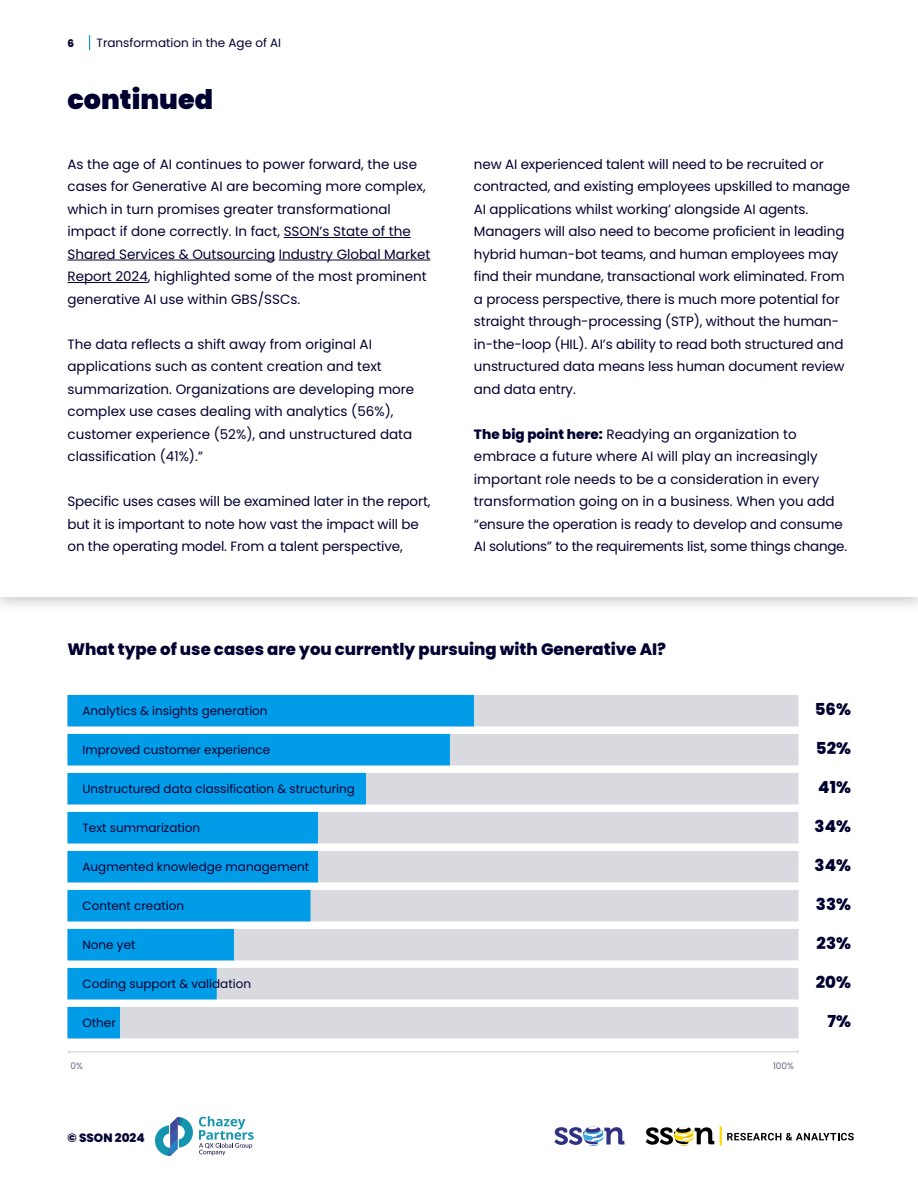
<style>
.page{position:relative;width:918px;height:1188px;background:#fff}
.page>*{position:absolute;margin:0;border:0;box-sizing:border-box;transform-origin:0 0}
.t1{font:900 27px "Poppins";color:#000030}
.t2{font:800 16.5px "Poppins";color:#000030}
.t3{font:13.5px/22.5px "Poppins";letter-spacing:-.01em;color:#000030}
.t4{font:12px "Poppins";color:#000030}
.t5{font:800 12px "Poppins";color:#000030}
.t6{font:800 10.5px "Poppins";color:#000030}
.t7{font:9px "Poppins";color:#666683}
.s1{font-weight:800}
</style>
<div class="page">
<div style="left:0;top:0;width:918px;height:615px;background:#000;opacity:.2"></div>
<div style="left:0;top:0;width:918px;height:597px;background:#fff"></div>
<svg style="left:554px;top:1126px;width:70px;height:20px"></svg>
<svg style="left:646px;top:1126px;width:68px;height:20px"></svg>
<hr style="left:720px;top:1126px;width:2px;height:20px;background:#ffda00">
<svg style="left:727px;top:1133px;width:127px;height:7px"></svg>
<svg style="left:89px;top:35px;width:1px;height:15px"></svg>
<svg style="left:155px;top:1117px;width:38px;height:39px"></svg>
<svg style="left:199px;top:1116px;width:55px;height:39px"></svg>
<div style="left:68px;top:1007px;width:731px;height:31px;background:#d9d9e0"></div>
<div style="left:68px;top:1007px;width:52px;height:31px;background:#009ce8"></div>
<div style="left:68px;top:695px;width:731px;height:31px;background:#d9d9e0"></div>
<div style="left:68px;top:695px;width:406px;height:31px;background:#009ce8"></div>
<div style="left:68px;top:734px;width:731px;height:31px;background:#d9d9e0"></div>
<div style="left:68px;top:734px;width:382px;height:31px;background:#009ce8"></div>
<div style="left:68px;top:773px;width:731px;height:31px;background:#d9d9e0"></div>
<div style="left:68px;top:773px;width:298px;height:31px;background:#009ce8"></div>
<div style="left:68px;top:812px;width:731px;height:31px;background:#d9d9e0"></div>
<div style="left:68px;top:812px;width:250px;height:31px;background:#009ce8"></div>
<div style="left:68px;top:851px;width:731px;height:31px;background:#d9d9e0"></div>
<div style="left:68px;top:851px;width:250px;height:31px;background:#009ce8"></div>
<div style="left:68px;top:890px;width:731px;height:31px;background:#d9d9e0"></div>
<div style="left:68px;top:890px;width:242px;height:31px;background:#009ce8"></div>
<div style="left:68px;top:929px;width:731px;height:31px;background:#d9d9e0"></div>
<div style="left:68px;top:929px;width:166px;height:31px;background:#009ce8"></div>
<div style="left:68px;top:968px;width:731px;height:31px;background:#d9d9e0"></div>
<div style="left:68px;top:968px;width:149px;height:31px;background:#009ce8"></div>
<hr style="left:69px;top:1051px;width:729px;height:1px;background:#ccccd6">
<svg style="left:68px;top:259px;width:363px;height:2px"></svg>
<p class="t4" style="left:97px;top:36px;width:186px">Transformation in the Age of AI</p>
<p class="t6" style="left:68px;top:38px;width:8px">6</p>
<h1 class="t1" style="left:68px;top:84px;width:147px">continued</h1>
<p class="t3" style="left:68px;top:153px;width:364px">As the age of AI continues to power forward, the use cases for Generative AI are becoming more complex, which in turn promises greater transformational impact if done correctly. In fact, SSON’s State of the Shared Services &amp; Outsourcing Industry Global Market Report 2024, highlighted some of the most prominent generative AI use within GBS/SSCs.</p>
<p class="t3" style="left:68px;top:333px;width:348px">The data reflects a shift away from original AI applications such as content creation and text summarization. Organizations are developing more complex use cases dealing with analytics (56%), customer experience (52%), and unstructured data classification (41%).”</p>
<p class="t3" style="left:68px;top:490px;width:364px">Specific uses cases will be examined later in the report, but it is important to note how vast the impact will be on the operating model. From a talent perspective,</p>
<p class="t3" style="left:474px;top:153px;width:378px">new AI experienced talent will need to be recruited or contracted, and existing employees upskilled to manage AI applications whilst working’ alongside AI agents.<br>Managers will also need to become proficient in leading hybrid human-bot teams, and human employees may find their mundane, transactional work eliminated. From a process perspective, there is much more potential for straight through-processing (STP), without the human&shy;in-the-loop (HIL). AI’s ability to read both structured and unstructured data means less human document review and data entry.</p>
<p class="t3" style="left:474px;top:423px;width:375px"><span class="s1">The big point here:</span> Readying an organization to embrace a future where AI will play an increasingly important role needs to be a consideration in every transformation going on in a business. When you add “ensure the operation is ready to develop and consume AI solutions” to the requirements list, some things change.</p>
<p class="t2" style="left:68px;top:639px;width:600px">What type of use cases are you currently pursuing with Generative AI?</p>
<p class="t4" style="left:82px;top:704px;width:187px">Analytics &amp; insights generation</p>
<p class="t4" style="left:82px;top:743px;width:189px">Improved customer experience</p>
<p class="t4" style="left:82px;top:782px;width:274px">Unstructured data classification &amp; structuring</p>
<p class="t4" style="left:82px;top:821px;width:119px">Text summarization</p>
<p class="t4" style="left:82px;top:860px;width:228px">Augmented knowledge management</p>
<p class="t4" style="left:82px;top:899px;width:103px">Content creation</p>
<p class="t4" style="left:82px;top:938px;width:55px">None yet</p>
<p class="t4" style="left:82px;top:977px;width:170px">Coding support &amp; validation</p>
<p class="t4" style="left:82px;top:1016px;width:35px">Other</p>
<p class="t7" style="left:71px;top:1060px;width:14px">0%</p>
<p class="t7" style="left:773px;top:1060px;width:23px">100%</p>
<p class="t2" style="left:815px;top:700px;width:38px">56%</p>
<p class="t2" style="left:816px;top:739px;width:37px">52%</p>
<p class="t2" style="left:818px;top:778px;width:34px">41%</p>
<p class="t2" style="left:815px;top:817px;width:38px">34%</p>
<p class="t2" style="left:815px;top:856px;width:38px">34%</p>
<p class="t2" style="left:816px;top:895px;width:37px">33%</p>
<p class="t2" style="left:817px;top:934px;width:36px">23%</p>
<p class="t2" style="left:816px;top:973px;width:37px">20%</p>
<p class="t2" style="left:827px;top:1012px;width:25px">7%</p>
<p class="t5" style="left:68px;top:1131px;width:79px">© SSON 2024</p>
</div>
